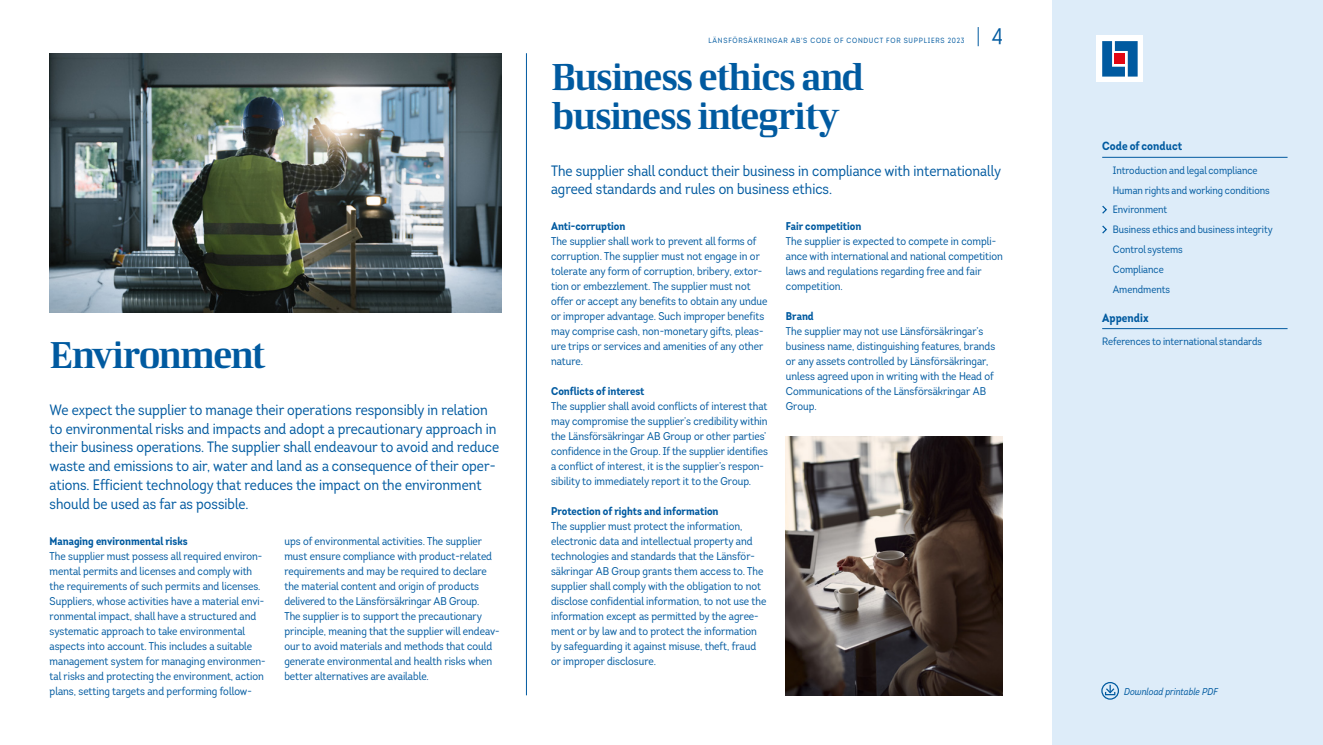
<style>
.page{position:relative;width:1323px;height:745px;background:#fff}
.page>*{position:absolute;margin:0;border:0;box-sizing:border-box;transform-origin:0 0}
._21__Rubrik_1{font:37.5px/38.8px "LF Rubrik 2";letter-spacing:-.04em;color:#005aa0}
.t1{font:22.5px "Intro Cond";color:#005aa0}
._21__Ingress{font:15px/18.8px "Intro Cond";color:#005aa0}
.t2{font:700 11.88px "Intro Cond";letter-spacing:.005em;color:#005aa0}
._21__Brödtext{font:11.25px/15px "Intro Cond";color:#005aa0}
._21__Mellanrubrik_1{font:700 11.25px "Intro Cond";color:#005aa0}
.t3{font:10.62px/19.9px "Intro Cond";color:#005aa0}
.t4{font:italic 10px "Intro Cond";color:#005aa0}
.t5{font:7.5px "Intro Cond";letter-spacing:.1em;color:#005aa0}
</style>
<div class="page">
<img style="left:50px;top:53px;width:451px;height:259px">
<img style="left:786px;top:436px;width:217px;height:258px">
<hr style="left:526px;top:53px;width:1px;height:641px;background:#005aa0">
<div style="left:1052px;top:0;width:271px;height:744px;background:#ddecf9"></div>
<svg style="left:978px;top:27px;width:1px;height:19px"></svg>
<div style="left:1101px;top:681px;width:18px;height:18px;border:1px solid #005aa0;border-radius:50%"></div>
<svg style="left:1104px;top:684px;width:11px;height:6px"></svg>
<div style="left:1105px;top:690px;width:10px;height:4px;border:1px solid #005aa0"></div>
<div style="left:1096px;top:35px;width:47px;height:47px;background:#fff"></div>
<svg style="left:1102px;top:41px;width:35px;height:35px"></svg>
<div style="left:1115px;top:54px;width:10px;height:10px;background:#e30613"></div>
<hr style="left:1102px;top:157px;width:185px;height:1px;background:#005aa0">
<hr style="left:1102px;top:328px;width:185px;height:1px;background:#005aa0">
<svg style="left:1102px;top:205px;width:5px;height:9px"></svg>
<svg style="left:1102px;top:225px;width:5px;height:9px"></svg>
<p class="_21__Rubrik_1" style="left:50px;top:334px;width:218px">Environment</p>
<p class="_21__Ingress" style="left:50px;top:400px;width:451px">We expect the supplier to manage their operations responsibly in relation to environmental risks and impacts and adopt a precautionary approach in their business operations. The supplier shall endeavour to avoid and reduce waste and emissions to air, water and land as a consequence of their oper&shy;ations. Efficient technology that reduces the impact on the environment should be used as far as possible.</p>
<p class="_21__Mellanrubrik_1" style="left:50px;top:533px;width:140px">Managing environmental risks</p>
<p class="_21__Brödtext" style="left:50px;top:548px;width:217px">The supplier must possess all required environ&shy;mental permits and licenses and comply with the requirements of such permits and licenses.<br>Suppliers, whose activities have a material envi&shy;ronmental impact, shall have a structured and systematic approach to take environmental aspects into account. This includes a suitable management system for managing environmen&shy;tal risks and protecting the environment, action plans, setting targets and performing follow-</p>
<p class="_21__Brödtext" style="left:284px;top:533px;width:217px">ups of environmental activities. The supplier must ensure compliance with product-related requirements and may be required to declare the material content and origin of products delivered to the Länsförsäkringar AB Group.<br>The supplier is to support the precautionary principle, meaning that the supplier will endeav&shy;our to avoid materials and methods that could generate environmental and health risks when better alternatives are available.</p>
<p class="t5" style="left:708px;top:35px;width:257px">LÄNSFÖRSÄKRINGAR AB'S CODE OF CONDUCT FOR SUPPLIERS 2023</p>
<h2 class="t1" style="left:992px;top:22px;width:13px">4</h2>
<p class="_21__Rubrik_1" style="left:551px;top:56px;width:314px">Business ethics and business integrity</p>
<p class="_21__Ingress" style="left:551px;top:161px;width:451px">The supplier shall conduct their business in compliance with internationally agreed standards and rules on business ethics.</p>
<p class="_21__Mellanrubrik_1" style="left:551px;top:218px;width:76px">Anti-corruption</p>
<p class="_21__Brödtext" style="left:551px;top:233px;width:218px">The supplier shall work to prevent all forms of corruption. The supplier must not engage in or tolerate any form of corruption, bribery, extor&shy;tion or embezzlement. The supplier must not offer or accept any benefits to obtain any undue or improper advantage. Such improper benefits may comprise cash, non-monetary gifts, pleas&shy;ure trips or services and amenities of any other nature.</p>
<p class="_21__Mellanrubrik_1" style="left:551px;top:383px;width:95px">Conflicts of interest</p>
<p class="_21__Brödtext" style="left:551px;top:398px;width:218px">The supplier shall avoid conflicts of interest that may compromise the supplier’s credibility within the Länsförsäkringar AB Group or other parties’ confidence in the Group. If the supplier identifies a conflict of interest, it is the supplier’s respon&shy;sibility to immediately report it to the Group.</p>
<p class="_21__Mellanrubrik_1" style="left:551px;top:503px;width:169px">Protection of rights and information</p>
<p class="_21__Brödtext" style="left:551px;top:518px;width:217px">The supplier must protect the information, electronic data and intellectual property and technologies and standards that the Länsför&shy;säkringar AB Group grants them access to. The supplier shall comply with the obligation to not disclose confidential information, to not use the information except as permitted by the agree&shy;ment or by law and to protect the information by safeguarding it against misuse, theft, fraud or improper disclosure.</p>
<p class="_21__Mellanrubrik_1" style="left:786px;top:218px;width:77px">Fair competition</p>
<p class="_21__Brödtext" style="left:786px;top:233px;width:218px">The supplier is expected to compete in compli&shy;ance with international and national competition laws and regulations regarding free and fair competition.</p>
<p class="_21__Mellanrubrik_1" style="left:786px;top:308px;width:29px">Brand</p>
<p class="_21__Brödtext" style="left:786px;top:323px;width:211px">The supplier may not use Länsförsäkringar’s business name, distinguishing features, brands or any assets controlled by Länsförsäkringar, unless agreed upon in writing with the Head of Communications of the Länsförsäkringar AB Group.</p>
<p class="t2" style="left:1102px;top:138px;width:82px">Code of conduct</p>
<p class="t3" style="left:1113px;top:160px;width:161px">Introduction and legal compliance<br>Human rights and working conditions<br>Environment<br>Business ethics and business integrity<br>Control systems<br>Compliance<br>Amendments</p>
<p class="t2" style="left:1102px;top:309px;width:48px">Appendix</p>
<p class="t3" style="left:1102px;top:331px;width:161px">References to international standards</p>
<p class="t4" style="left:1124px;top:685px;width:95px">Download printable PDF</p>
</div>
